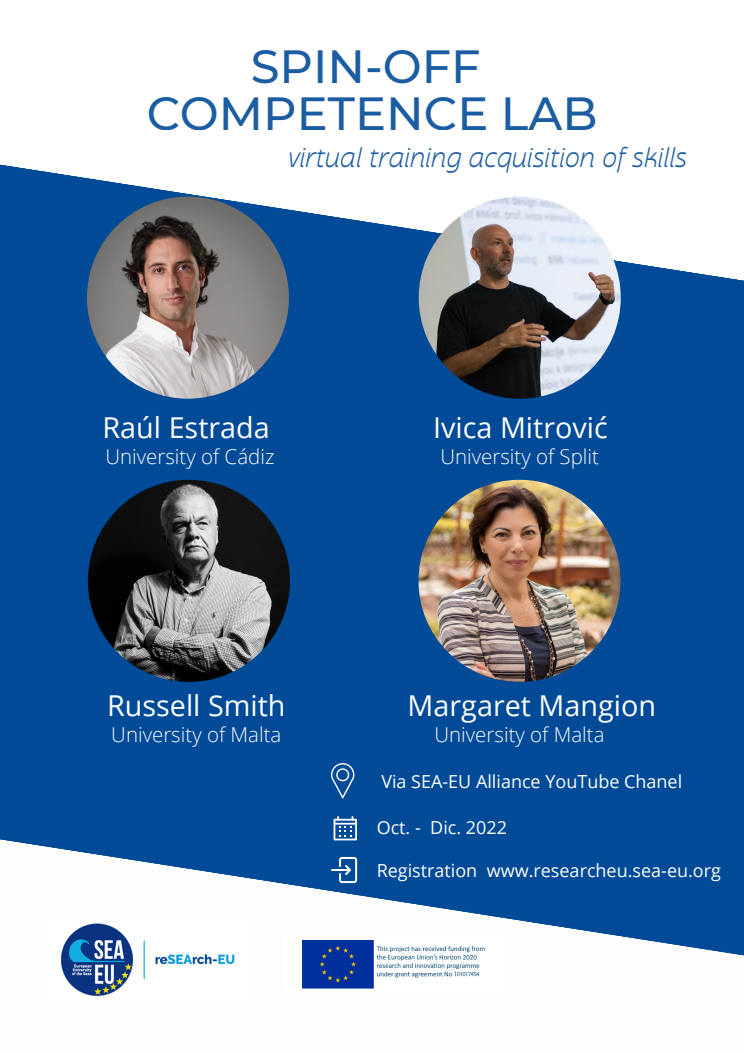
<style>
.page{position:relative;width:744px;height:1053px;background:#fff}
.page>*{position:absolute;margin:0;border:0;box-sizing:border-box;transform-origin:0 0}
.t1{font:500 46.4px/46.2px "Montserrat";color:#004a98;text-align:center}
.t2{font:28.76px "Open Sans";color:#fefefe}
.t3{font:italic 28.24px "Stadio Now Monolinea";color:#004a98}
.t4{font:300 20.48px "Open Sans";color:#fefefe}
.t5{font:18px "Open Sans";color:#fefefe}
</style>
<div class="page">
<div style="left:0;top:291px;width:744px;height:535px;background:#004a98"></div>
<svg style="left:0;top:826px;width:744px;height:130px;fill:#004a98"></svg>
<svg style="left:0;top:164px;width:744px;height:127px"></svg>
<img style="left:87px;top:196px;width:202px;height:202px;border-radius:50%">
<img style="left:419px;top:196px;width:202px;height:202px;border-radius:50%">
<img style="left:419px;top:480px;width:202px;height:202px;border-radius:50%">
<img style="left:88px;top:480px;width:202px;height:202px;border-radius:50%">
<img style="left:49px;top:921px;width:200px;height:75px">
<div style="left:285px;top:934px;width:223px;height:61px;background:#fff"></div>
<img style="left:303px;top:940px;width:182px;height:49px">
<svg style="left:334px;top:816px;width:23px;height:24px"></svg>
<svg style="left:331px;top:763px;width:23px;height:35px"></svg>
<svg style="left:331px;top:856px;width:26px;height:27px"></svg>
<h1 class="t1" style="left:146px;top:44px;width:453px">SPIN-OFF<br>COMPETENCE LAB</h1>
<h3 class="t3" style="left:287px;top:141px;width:401px">virtual training acquisition of skills</h3>
<h2 class="t2" style="left:103px;top:407px;width:169px">Raúl Estrada</h2>
<p class="t4" style="left:105px;top:442px;width:171px">University of Cádiz</p>
<h2 class="t2" style="left:433px;top:407px;width:176px">Ivica Mitrović</h2>
<p class="t4" style="left:440px;top:442px;width:160px">University of Split</p>
<h2 class="t2" style="left:107px;top:685px;width:180px">Russell Smith</h2>
<p class="t4" style="left:111px;top:720px;width:172px">University of Malta</p>
<h2 class="t2" style="left:408px;top:685px;width:250px">Margaret Mangion</h2>
<p class="t4" style="left:434px;top:720px;width:172px">University of Malta</p>
<p class="t5" style="left:381px;top:768px;width:302px">Via SEA-EU Alliance YouTube Chanel</p>
<p class="t5" style="left:377px;top:814px;width:132px">Oct. - Dic. 2022</p>
<p class="t5" style="left:377px;top:857px;width:346px">Registration www.researcheu.sea-eu.org</p>
</div>
